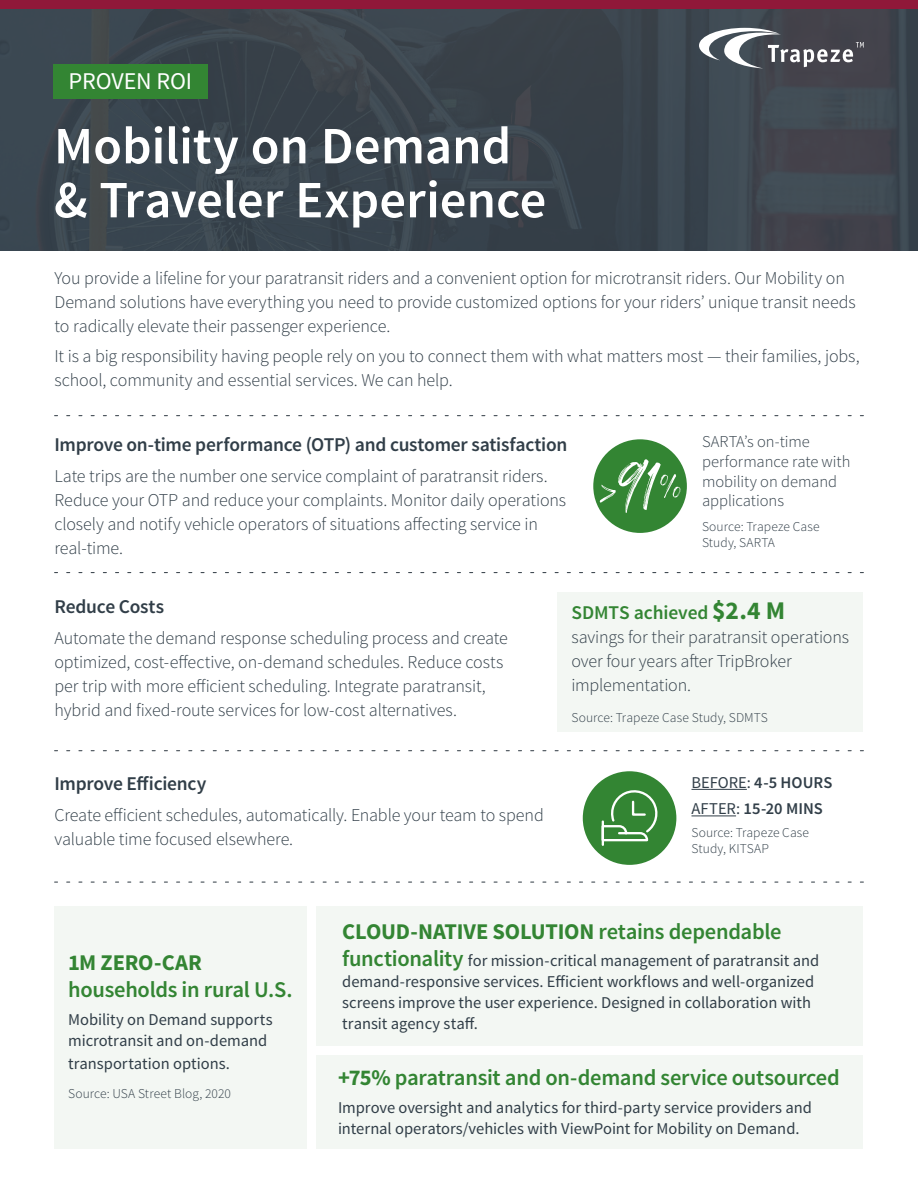
<style>
.page{position:relative;width:918px;height:1188px;background:#fff}
.page>*{position:absolute;margin:0;border:0;box-sizing:border-box;transform-origin:0 0}
.t1{font:63px "Rockness";color:#fff}
.Page_Title{font:600 52.5px/54px "Source Sans Pro";color:#fff}
.Main_Body_Copy{font:24px "Source Sans Pro";letter-spacing:-.01em;color:#fff}
.Main_Body_Copy-2{font:600 22.5px/27px "Source Sans Pro";letter-spacing:-.015em;color:#338533}
.Main_Body_Copy-3{font:700 22.5px "Source Sans Pro";letter-spacing:-.01em;color:#338533}
.Main_Body_Copy-4{font:600 19.5px "Source Sans Pro";letter-spacing:-.015em;color:#313e48}
.Main_Body_Copy-5{font:600 19.5px "Source Sans Pro";letter-spacing:-.005em;color:#338533}
.Main_Body_Copy-6{font:300 18px/24px "Source Sans Pro";letter-spacing:-.005em;color:#313e48}
.Main_Body_Copy-7{font:16.5px/21px "Source Sans Pro";color:#313e48}
.Main_Body_Copy-8{font:300 16.5px/19.8px "Source Sans Pro";letter-spacing:-.005em;color:#313e48}
.Main_Body_Copy-9{font:600 16.5px "Source Sans Pro";color:#313e48}
.Main_Body_Copy-10{font:300 13.5px/16.2px "Source Sans Pro";letter-spacing:.01em;color:#313e48}
.s1{font-weight:700;font-size:25.5px}
.s2{font-weight:400}
.s3{font-weight:700}
.s4{font-weight:600}
.s5{font-weight:600;font-size:22.5px;color:#338533}
</style>
<div class="page">
<div style="left:0;top:0;width:918px;height:251px;background:#3a444c"></div>
<div style="left:557px;top:592px;width:306px;height:140px;background:#f3f7f3"></div>
<svg style="left:699px;top:28px;width:165px;height:40px"></svg>
<div style="left:53px;top:64px;width:155px;height:35px;background:#338533"></div>
<svg style="left:55px;top:572px;width:808px;height:1px"></svg>
<svg style="left:55px;top:750px;width:808px;height:1px"></svg>
<svg style="left:55px;top:882px;width:808px;height:1px"></svg>
<svg style="left:55px;top:415px;width:808px;height:1px"></svg>
<hr style="left:692px;top:789px;width:55px;height:1px;background:#313e48">
<hr style="left:692px;top:816px;width:44px;height:1px;background:#313e48">
<div style="left:593px;top:439px;width:94px;height:94px;background:#338533;border-radius:50%"></div>
<div style="left:583px;top:771px;width:93px;height:94px;background:#338533;border-radius:50%"></div>
<svg style="left:660px;top:474px;width:20px;height:24px"></svg>
<svg style="left:600px;top:485px;width:16px;height:18px"></svg>
<svg style="left:601px;top:790px;width:57px;height:56px"></svg>
<div style="left:54px;top:906px;width:252px;height:243px;background:#f3f7f3"></div>
<div style="left:317px;top:906px;width:546px;height:140px;background:#f3f7f3"></div>
<div style="left:317px;top:1056px;width:546px;height:93px;background:#f3f7f3"></div>
<div style="left:0;top:0;width:918px;height:8px;background:#901839"></div>
<p class="Main_Body_Copy" style="left:69px;top:67px;width:125px">PROVEN ROI</p>
<p class="Page_Title" style="left:54px;top:120px;width:494px">Mobility on Demand &amp; Traveler Experience</p>
<p class="Main_Body_Copy-6" style="left:54px;top:266px;width:803px">You provide a lifeline for your paratransit riders and a convenient option for microtransit riders. Our Mobility on<br>Demand solutions have everything you need to provide customized options for your riders’ unique transit needs to radically elevate their passenger experience.</p>
<p class="Main_Body_Copy-6" style="left:54px;top:344px;width:807px">It is a big responsibility having people rely on you to connect them with what matters most — their families, jobs, school, community and essential services. We can help.</p>
<p class="Main_Body_Copy-4" style="left:54px;top:432px;width:514px">Improve on-time performance (OTP) and customer satisfaction</p>
<p class="Main_Body_Copy-6" style="left:54px;top:464px;width:513px">Late trips are the number one service complaint of paratransit riders.<br>Reduce your OTP and reduce your complaints. Monitor daily operations closely and notify vehicle operators of situations affecting service in real-time.</p>
<h1 class="t1" style="left:617px;top:447px;width:40px">91</h1>
<p class="Main_Body_Copy-8" style="left:702px;top:432px;width:150px">SARTA’s on-time performance rate with mobility on demand applications</p>
<p class="Main_Body_Copy-10" style="left:702px;top:518px;width:119px">Source: Trapeze Case<br>Study, SARTA</p>
<p class="Main_Body_Copy-4" style="left:54px;top:595px;width:111px">Reduce Costs</p>
<p class="Main_Body_Copy-6" style="left:54px;top:626px;width:455px">Automate the demand response scheduling process and create optimized, cost-effective, on-demand schedules. Reduce costs per trip with more efficient scheduling. Integrate paratransit, hybrid and fixed-route services for low-cost alternatives.</p>
<p class="Main_Body_Copy-4" style="left:54px;top:771px;width:153px">Improve Efficiency</p>
<p class="Main_Body_Copy-6" style="left:54px;top:803px;width:491px">Create efficient schedules, automatically. Enable your team to spend valuable time focused elsewhere.</p>
<p class="Main_Body_Copy-5" style="left:571px;top:600px;width:215px">SDMTS achieved <span class="s1">$2.4 M</span></p>
<p class="Main_Body_Copy-6" style="left:571px;top:625px;width:279px">savings for their paratransit operations over four years after TripBroker implementation.</p>
<p class="Main_Body_Copy-10" style="left:571px;top:709px;width:198px">Source: Trapeze Case Study, SDMTS</p>
<p class="Main_Body_Copy-9" style="left:692px;top:772px;width:142px"><span class="s2">BEFORE:</span> 4-5 HOURS</p>
<p class="Main_Body_Copy-9" style="left:692px;top:798px;width:133px"><span class="s2">AFTER:</span> 15-20 MINS</p>
<p class="Main_Body_Copy-10" style="left:692px;top:825px;width:119px">Source: Trapeze Case<br>Study, KITSAP</p>
<p class="Main_Body_Copy-2" style="left:68px;top:950px;width:226px"><span class="s3">1M ZERO-CAR </span>households in rural U.S.</p>
<p class="Main_Body_Copy-7" style="left:68px;top:1009px;width:206px">Mobility on Demand supports microtransit and on-demand</p>
<p class="Main_Body_Copy-7" style="left:68px;top:1053px;width:163px">transportation options.</p>
<p class="Main_Body_Copy-10" style="left:68px;top:1086px;width:165px">Source: USA Street Blog, 2020</p>
<p class="Main_Body_Copy-3" style="left:342px;top:917px;width:441px">CLOUD-NATIVE SOLUTION <span class="s4">retains dependable</span></p>
<p class="Main_Body_Copy-7" style="left:342px;top:950px;width:479px"><span class="s5">functionality</span> for mission-critical management of paratransit and demand-responsive services. Efficient workflows and well-organized screens improve the user experience. Designed in collaboration with transit agency staff.</p>
<p class="Main_Body_Copy-2" style="left:338px;top:1065px;width:503px"><span class="s3">+75%</span> paratransit and on-demand service outsourced</p>
<p class="Main_Body_Copy-7" style="left:338px;top:1097px;width:476px">Improve oversight and analytics for third-party service providers and internal operators/vehicles with ViewPoint for Mobility on Demand.</p>
</div>
